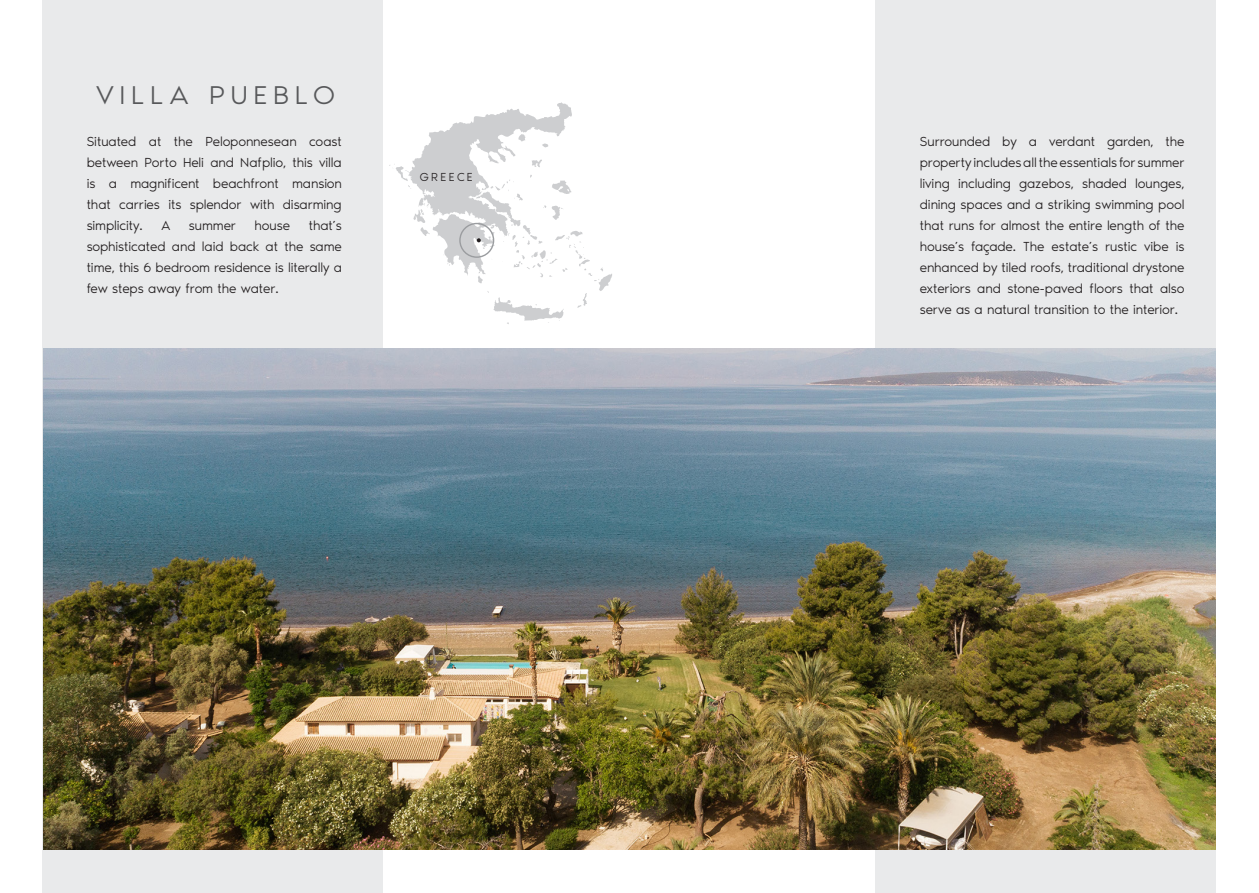
<style>
.page{position:relative;width:1259px;height:893px;background:#fff}
.page>*{position:absolute;margin:0;border:0;box-sizing:border-box;transform-origin:0 0}
.t1{font:300 26.55px "Noir Pro";letter-spacing:.2em;color:#57585a;scale:1.08 1}
.t2{font:300 13.5px/21px "Noir Pro";letter-spacing:-.01em;color:#231f20;text-align:justify}
.t3{font:300 12px "Noir Pro";letter-spacing:.19em;color:#231f20}
</style>
<div class="page">
<div style="left:43px;top:0;width:340px;height:893px;background:#e9eaeb"></div>
<div style="left:875px;top:0;width:341px;height:893px;background:#e9eaeb"></div>
<img style="left:43px;top:349px;width:1172px;height:501px">
<svg style="left:389px;top:102px;width:223px;height:222px"></svg>
<div style="left:459px;top:223px;width:35px;height:35px;border:1px solid #9b9da0;border-radius:50%"></div>
<svg style="left:477px;top:238px;width:4px;height:4px"></svg>
<p class="t1" style="left:96px;top:76px;width:223px">VILLA PUEBLO</p>
<p class="t2" style="left:87px;top:130px;width:257px">Situated at the Peloponnesean coast between Porto Heli and Nafplio, this villa is a magnificent beachfront mansion that carries its splendor with disarming simplicity.</p>
<p class="t2" style="left:87px;top:214px;width:257px;text-indent:222px">that’s sophisticated and laid back at the same time, this 6 bedroom residence is literally a few steps away from the water.</p>
<p class="t2" style="left:161px;top:214px;width:10px">A</p>
<p class="t2" style="left:189px;top:214px;width:48px">summer</p>
<p class="t2" style="left:255px;top:214px;width:37px">house</p>
<p class="t3" style="left:420px;top:168px;width:55px">GREECE</p>
<p class="t2" style="left:920px;top:130px;width:266px">Surrounded by a verdant garden, the property includes all the essentials for summer living including gazebos, shaded lounges, dining spaces and a striking swimming pool that runs for almost the entire length of the house’s façade. The estate’s rustic vibe is enhanced by tiled roofs, traditional drystone exteriors and stone-paved floors that also serve as a natural transition to the interior.</p>
</div>
